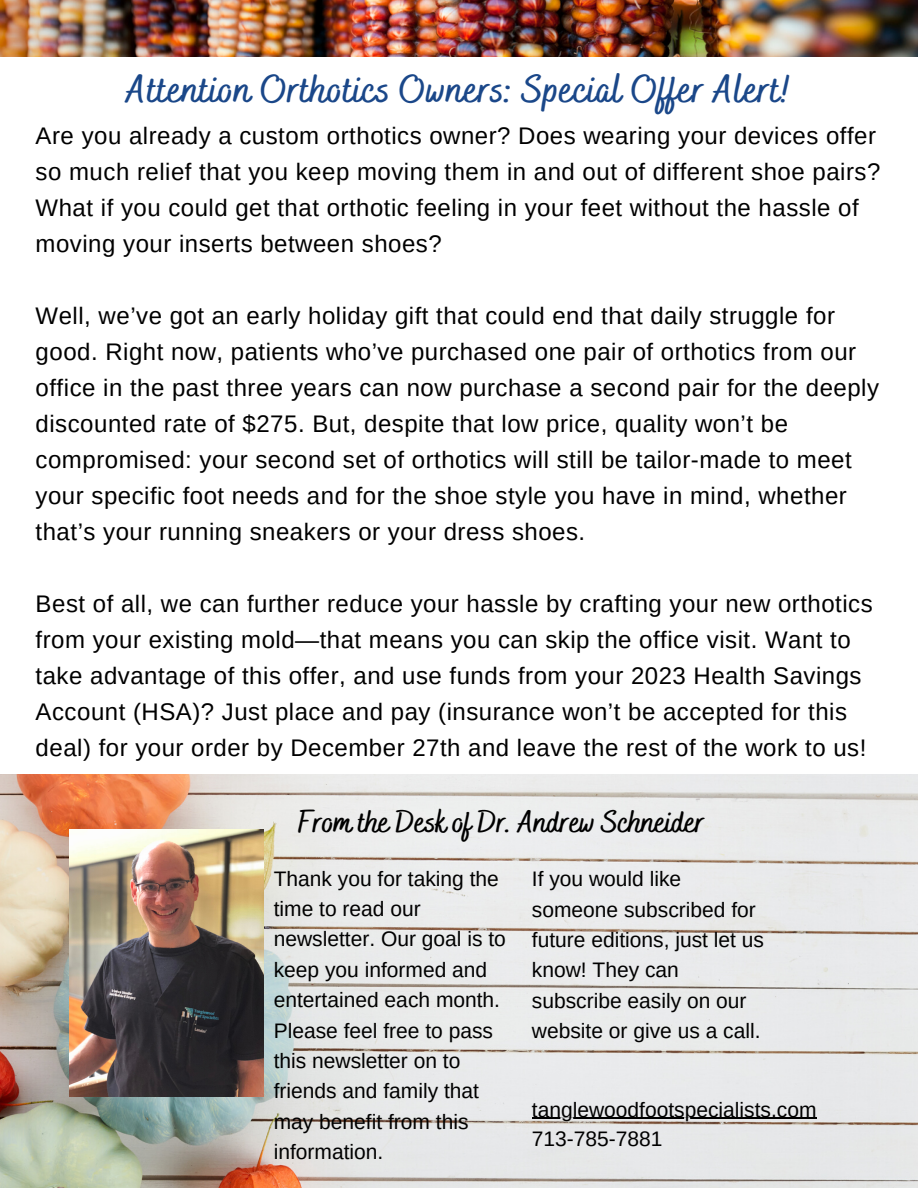
<style>
.page{position:relative;width:918px;height:1188px;background:#fff}
.page>*{position:absolute;margin:0;border:0;box-sizing:border-box;transform-origin:0 0}
.t1{font:700 39px "Bakerie Smooth";letter-spacing:.02em;color:#1a4789}
.t2{font:700 30.9px "Bakerie Smooth";color:#000}
.t3{font:24px/36px "Arimo";letter-spacing:.02em;color:#000}
.t4{font:21px/30.3px "Arimo";color:#000}
</style>
<div class="page">
<img style="left:0;top:775px;width:918px;height:413px">
<img style="left:0;top:0;width:918px;height:57px">
<img style="left:70px;top:829px;width:193px;height:268px">
<hr style="left:532px;top:1118px;width:285px;height:1px;background:#000">
<p class="t1" style="left:127px;top:66px;width:666px">Attention Orthotics Owners: Special Offer Alert!</p>
<p class="t3" style="left:36px;top:117px;width:846px">Are you already a custom orthotics owner? Does wearing your devices offer so much relief that you keep moving them in and out of different shoe pairs?<br>What if you could get that orthotic feeling in your feet without the hassle of moving your inserts between shoes?</p>
<p class="t3" style="left:36px;top:297px;width:845px">Well, we’ve got an early holiday gift that could end that daily struggle for good. Right now, patients who’ve purchased one pair of orthotics from our office in the past three years can now purchase a second pair for the deeply discounted rate of $275. But, despite that low price, quality won’t be compromised: your second set of orthotics will still be tailor-made to meet your specific foot needs and for the shoe style you have in mind, whether that’s your running sneakers or your dress shoes.</p>
<p class="t3" style="left:36px;top:585px;width:839px">Best of all, we can further reduce your hassle by crafting your new orthotics from your existing mold—that means you can skip the office visit. Want to take advantage of this offer, and use funds from your 2023 Health Savings Account (HSA)? Just place and pay (insurance won’t be accepted for this deal) for your order by December 27th and leave the rest of the work to us!</p>
<p class="t2" style="left:298px;top:804px;width:408px">From the Desk of Dr. Andrew Schneider</p>
<p class="t4" style="left:274px;top:863px;width:234px">Thank you for taking the time to read our newsletter. Our goal is to keep you informed and entertained each month.<br>Please feel free to pass this newsletter on to friends and family that may benefit from this information.</p>
<p class="t4" style="left:532px;top:864px;width:234px">If you would like someone subscribed for future editions, just let us know! They can subscribe easily on our website or give us a call.</p>
<p class="t4" style="left:532px;top:1094px;width:286px">tanglewoodfootspecialists.com</p>
<p class="t4" style="left:532px;top:1124px;width:132px">713-785-7881</p>
</div>
